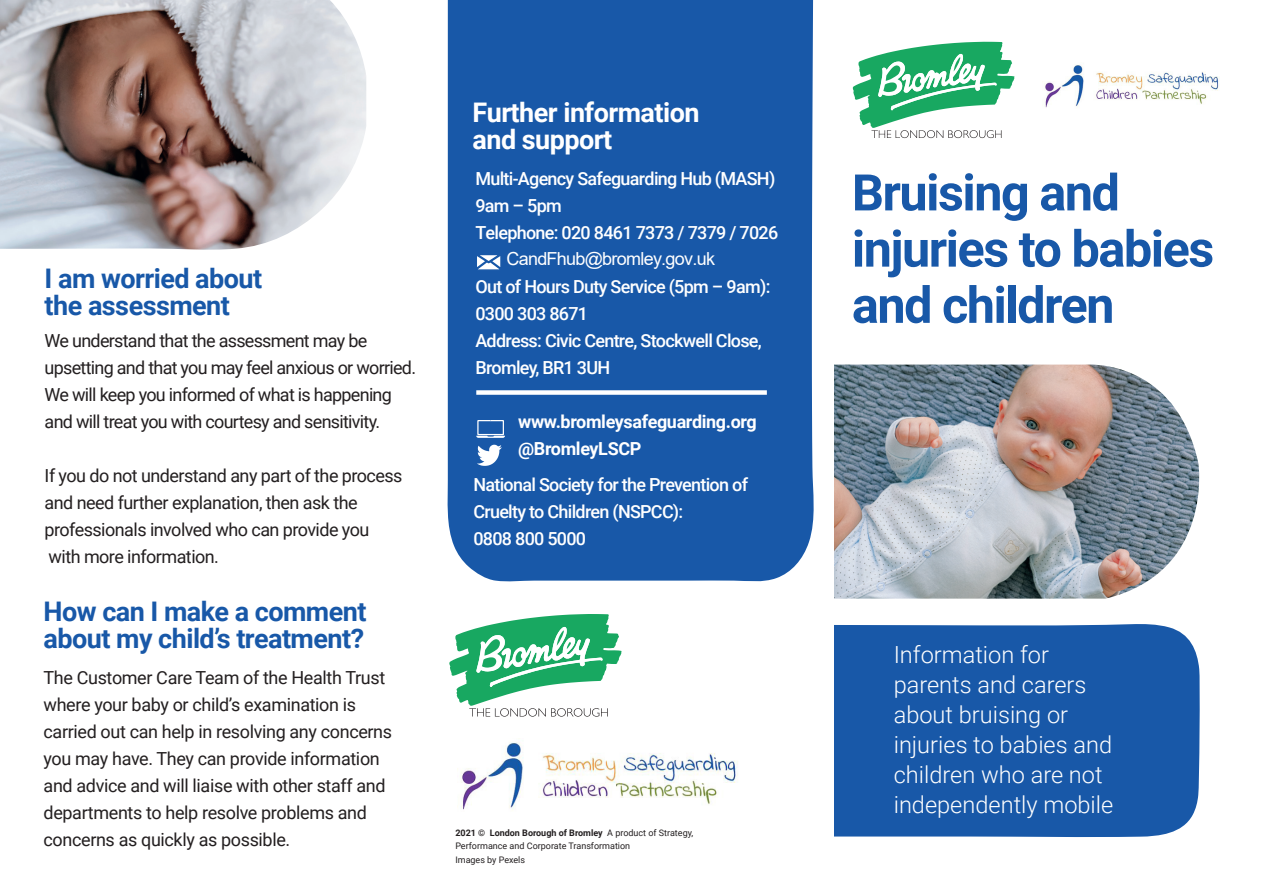
<style>
.page{position:relative;width:1263px;height:893px;background:#fff}
.page>*{position:absolute;margin:0;border:0;box-sizing:border-box;transform-origin:0 0}
.t1{font:700 50.4px/56.2px "Roboto";letter-spacing:-.03em;color:#1858a8}
.t2{font:700 27px/27px "Roboto";letter-spacing:-.02em;color:#1858a8}
.t3{font:700 27px/27px "Roboto";letter-spacing:-.02em;color:#fff}
.t4{font:300 23.55px/30px "Roboto";color:#fff}
.t5{font:18px/27px "Roboto";letter-spacing:-.03em;color:#231f20}
.t6{font:500 18px/27px "Roboto";letter-spacing:-.04em;color:#fff}
.t7{font:700 18px "Roboto";letter-spacing:-.02em;color:#fff}
.t8{font:18px "Arial";letter-spacing:-.04em;color:#fff}
.t9{font:9px/13.5px "Roboto";color:#231f20}
.s1{font-weight:700}
</style>
<div class="page">
<img style="left:0;top:0;width:366px;height:250px">
<img style="left:834px;top:364px;width:366px;height:235px">
<div style="left:834px;top:624px;width:366px;height:214px;background:#1858a8"></div>
<svg style="left:853px;top:42px;width:161px;height:96px"></svg>
<img style="left:1044px;top:65px;width:176px;height:43px">
<svg style="left:449px;top:614px;width:173px;height:103px"></svg>
<img style="left:457px;top:742px;width:281px;height:68px">
<div style="left:447px;top:0;width:367px;height:582px;background:#1858a8"></div>
<svg style="left:476px;top:420px;width:29px;height:18px"></svg>
<svg style="left:477px;top:445px;width:25px;height:21px"></svg>
<svg style="left:474px;top:252px;width:30px;height:20px"></svg>
<div style="left:476px;top:390px;width:291px;height:5px;background:#fff"></div>
<p class="t2" style="left:45px;top:264px;width:219px">I am worried about the assessment</p>
<p class="t5" style="left:45px;top:326px;width:373px">We understand that the assessment may be upsetting and that you may feel anxious or worried.<br>We will keep you informed of what is happening and will treat you with courtesy and sensitivity.</p>
<p class="t5" style="left:45px;top:461px;width:359px">If you do not understand any part of the process and need further explanation, then ask the professionals involved who can provide you with more information.</p>
<p class="t2" style="left:44px;top:597px;width:324px">How can I make a comment about my child’s treatment?</p>
<p class="t5" style="left:44px;top:663px;width:350px">The Customer Care Team of the Health Trust where your baby or child’s examination is carried out can help in resolving any concerns you may have. They can provide information and advice and will liaise with other staff and departments to help resolve problems and concerns as quickly as possible.</p>
<p class="t3" style="left:472px;top:98px;width:229px">Further information and support</p>
<p class="t6" style="left:475px;top:164px;width:301px">Multi-Agency Safeguarding Hub (MASH)</p>
<p class="t6" style="left:475px;top:191px;width:88px">9am – 5pm</p>
<p class="t6" style="left:475px;top:218px;width:304px">Telephone: 020 8461 7373 / 7379 / 7026</p>
<p class="t8" style="left:506px;top:247px;width:210px">CandFhub@bromley.gov.uk</p>
<p class="t6" style="left:475px;top:272px;width:297px">Out of Hours Duty Service (5pm – 9am):</p>
<p class="t6" style="left:475px;top:299px;width:114px">0300 303 8671</p>
<p class="t6" style="left:475px;top:326px;width:288px">Address: Civic Centre, Stockwell Close,</p>
<p class="t6" style="left:475px;top:353px;width:136px">Bromley, BR1 3UH</p>
<p class="t7" style="left:518px;top:408px;width:240px">www.bromleysafeguarding.org</p>
<p class="t7" style="left:518px;top:435px;width:125px">@BromleyLSCP</p>
<p class="t6" style="left:473px;top:470px;width:276px">National Society for the Prevention of<br>Cruelty to Children (NSPCC):</p>
<p class="t6" style="left:473px;top:524px;width:114px">0808 800 5000</p>
<p class="t9" style="left:455px;top:826px;width:239px"><span class="s1">2021 © London Borough of Bromley</span> A product of Strategy,<br>Performance and Corporate Transformation</p>
<p class="t9" style="left:455px;top:853px;width:71px">Images by Pexels</p>
<p class="t1" style="left:852px;top:162px;width:364px">Bruising and injuries to babies and children</p>
<p class="t4" style="left:894px;top:638px;width:221px">Information for parents and carers about bruising or injuries to babies and children who are not independently mobile</p>
</div>
